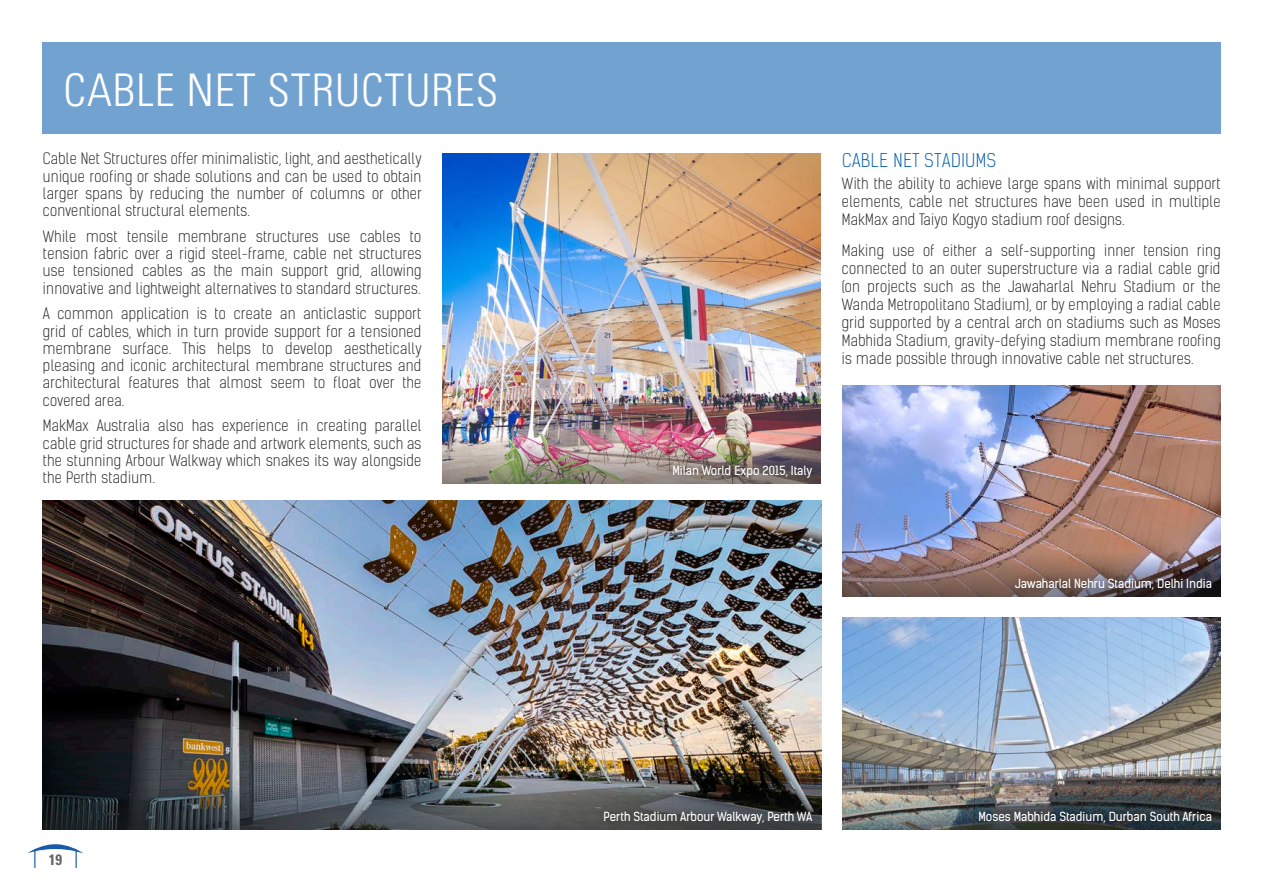
<style>
.page{position:relative;width:1263px;height:893px;background:#fff}
.page>*{position:absolute;margin:0;border:0;box-sizing:border-box;transform-origin:0 0}
.Brochure_Cover_Title{font:45px "Univers LT 47 Lt Cn";letter-spacing:.02em;color:#fff}
.PD_-_Headings{font:300 18px "Kelson Sans";letter-spacing:.035em;color:#005baa}
.Brochure_Copy{font:300 15px/17.2px "Kelson Sans";letter-spacing:.02em;color:#252525;text-align:justify}
.t1{font:15px "Univers LT 67 Bd Cn";color:#636466}
.Image_Caption{font:12px "Kelson Sans";color:#fff}
</style>
<div class="page">
<svg style="left:28px;top:844px;width:55px;height:24px"></svg>
<div style="left:42px;top:850px;width:27px;height:17px;background:#fff"></div>
<div style="left:42px;top:43px;width:1178px;height:91px;background:#71a2d0"></div>
<img style="left:42px;top:500px;width:779px;height:329px">
<img style="left:442px;top:153px;width:379px;height:286px">
<svg style="left:43px;top:785px;width:778px;height:44px;background:#474c4f"></svg>
<div style="left:595px;top:802px;width:226px;height:31px;background:#231f20;opacity:.75"></div>
<img style="left:442px;top:439px;width:379px;height:44px">
<div style="left:664px;top:456px;width:157px;height:31px;background:#231f20;opacity:.75"></div>
<img style="left:842px;top:385px;width:378px;height:167px">
<img style="left:842px;top:618px;width:378px;height:167px">
<img style="left:842px;top:552px;width:378px;height:45px">
<img style="left:842px;top:785px;width:378px;height:44px">
<div style="left:1006px;top:570px;width:215px;height:28px;background:#231f20;opacity:.75"></div>
<div style="left:970px;top:802px;width:251px;height:29px;background:#231f20;opacity:.75"></div>
<p class="Brochure_Cover_Title" style="left:64px;top:63px;width:436px">CABLE NET STRUCTURES</p>
<p class="Brochure_Copy" style="left:43px;top:150px;width:380px">Cable Net Structures offer minimalistic, light, and aesthetically unique roofing or shade solutions and can be used to obtain larger spans by reducing the number of columns or other conventional structural elements.</p>
<p class="Brochure_Copy" style="left:43px;top:228px;width:380px">While most tensile membrane structures use cables to tension fabric over a rigid steel-frame, cable net structures use tensioned cables as the main support grid, allowing innovative and lightweight alternatives to standard structures.</p>
<p class="Brochure_Copy" style="left:43px;top:305px;width:380px">A common application is to create an anticlastic support grid of cables, which in turn provide support for a tensioned membrane surface. This helps to develop aesthetically pleasing and iconic architectural membrane structures and architectural features that almost seem to float over the covered area.</p>
<p class="Brochure_Copy" style="left:43px;top:417px;width:380px">MakMax Australia also has experience in creating parallel cable grid structures for shade and artwork elements, such as the stunning Arbour Walkway which snakes its way alongside the Perth stadium.</p>
<p class="t1" style="left:49px;top:850px;width:15px">19</p>
<p class="PD_-_Headings" style="left:842px;top:149px;width:156px">CABLE NET STADIUMS</p>
<p class="Brochure_Copy" style="left:842px;top:175px;width:380px;line-height:18px">With the ability to achieve large spans with minimal support elements, cable net structures have been used in multiple MakMax and Taiyo Kogyo stadium roof designs.</p>
<p class="Brochure_Copy" style="left:842px;top:241px;width:380px;line-height:18px">Making use of either a self-supporting inner tension ring connected to an outer superstructure via a radial cable grid (on projects such as the Jawaharlal Nehru Stadium or the Wanda Metropolitano Stadium), or by employing a radial cable grid supported by a central arch on stadiums such as Moses Mabhida Stadium, gravity-defying stadium membrane roofing is made possible through innovative cable net structures.</p>
<p class="Image_Caption" style="left:672px;top:463px;width:142px">Milan World Expo 2015, Italy</p>
<p class="Image_Caption" style="left:1015px;top:576px;width:198px">Jawaharlal Nehru Stadium, Delhi India</p>
<p class="Image_Caption" style="left:603px;top:809px;width:211px">Perth Stadium Arbour Walkway, Perth WA</p>
<p class="Image_Caption" style="left:978px;top:809px;width:235px">Moses Mabhida Stadium, Durban South Africa</p>
</div>
